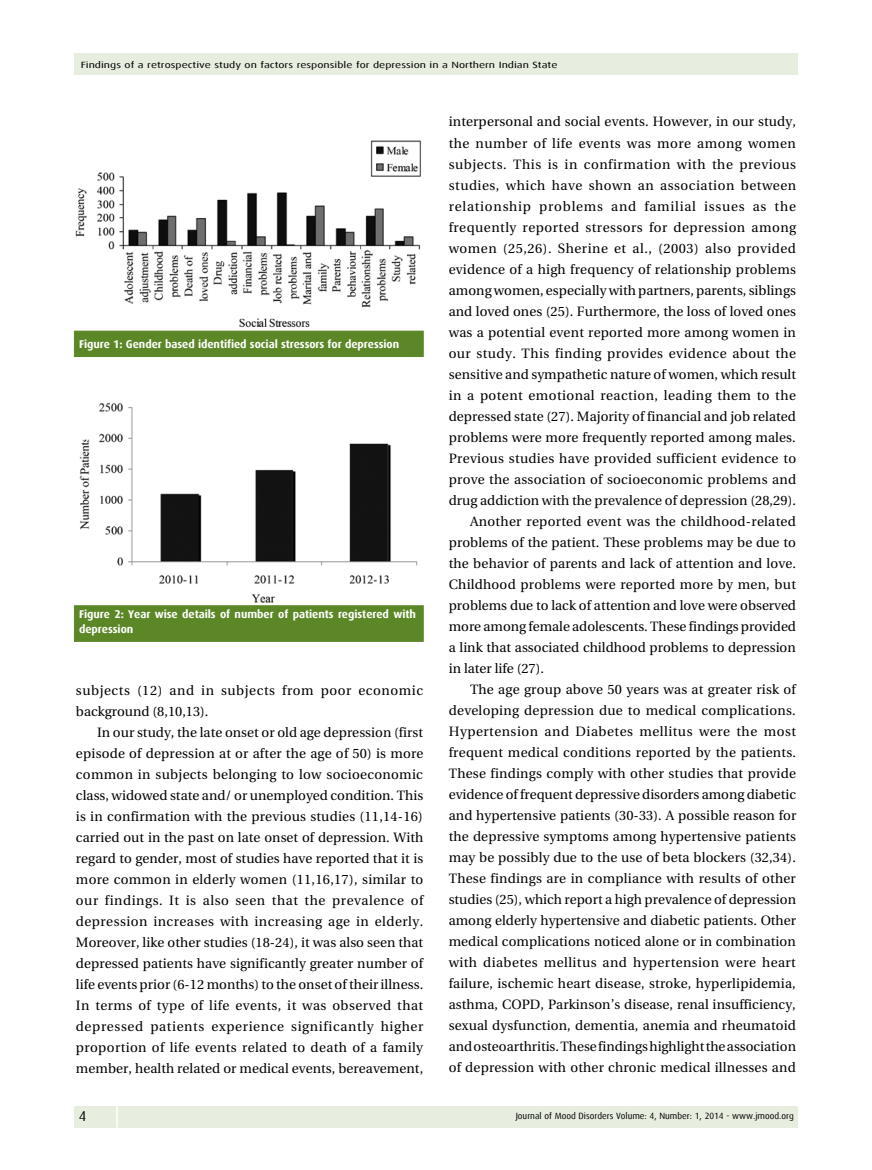
<style>
.page{position:relative;width:872px;height:1170px;background:#fff}
.page>*{position:absolute;margin:0;border:0;box-sizing:border-box;transform-origin:0 0}
.t1{font:14.25px "Dax";color:#000}
.t2{font:13.5px/21px "Utopia Medium Tr";letter-spacing:.015em;color:#000;text-align:justify}
.t3{font:13.5px "Utopia Medium Tr";letter-spacing:.035em;color:#000}
.t4{font:13.5px/21px "Utopia Medium Tr";letter-spacing:.04em;color:#000}
.t5{font:13.5px "Utopia Medium Tr";letter-spacing:.055em;color:#000}
.t6{font:700 11.25px/15px "Dax";letter-spacing:-.005em;color:#fff}
.t7{font:9px "Dax";color:#000;scale:1.3 1}
.t8{font:9px "Dax";color:#000}
</style>
<div class="page">
<div style="left:74px;top:1106px;width:723px;height:21px;background:#e7eddf"></div>
<hr style="left:116px;top:1106px;width:2px;height:21px;background:#fff">
<div style="left:74px;top:53px;width:723px;height:21px;background:#e7eddf"></div>
<img style="left:74px;top:140px;width:349px;height:191px">
<div style="left:74px;top:331px;width:349px;height:25px;background:#5c8727"></div>
<img style="left:79px;top:403px;width:339px;height:200px">
<div style="left:74px;top:605px;width:349px;height:36px;background:#5c8727;border:1px solid #5c8727"></div>
<p class="t7" style="left:81px;top:59px;width:368px">Findings of a retrospective study on factors responsible for depression in a Northern Indian State</p>
<p class="t6" style="left:79px;top:336px;width:322px">Figure 1: Gender based identified social stressors for depression</p>
<p class="t6" style="left:79px;top:607px;width:338px">Figure 2: Year wise details of number of patients registered with depression</p>
<p class="t4" style="left:76px;top:680px;width:349px">subjects (12) and in subjects from poor economic background (8,10,13).</p>
<p class="t2" style="left:76px;top:722px;width:349px;text-indent:21px">In our study, the late onset or old age depression (first episode of depression at or after the age of 50) is more common in subjects belonging to low socioeconomic class, widowed state and/ or unemployed condition. This is in confirmation with the previous studies (11,14-16) carried out in the past on late onset of depression. With regard to gender, most of studies have reported that it is more common in elderly women (11,16,17), similar to our findings. It is also seen that the prevalence of depression increases with increasing age in elderly.<br>Moreover, like other studies (18-24), it was also seen that depressed patients have significantly greater number of life events prior (6-12 months) to the onset of their illness.<br>In terms of type of life events, it was observed that depressed patients experience significantly higher proportion of life events related to death of a family member, health related or medical events, bereavement,</p>
<p class="t2" style="left:449px;top:111px;width:349px">interpersonal and social events. However, in our study,</p>
<p class="t3" style="left:449px;top:135px;width:349px">the number of life events was more among women</p>
<p class="t4" style="left:449px;top:153px;width:349px">subjects. This is in confirmation with the previous</p>
<p class="t4" style="left:449px;top:174px;width:349px">studies, which have shown an association between</p>
<p class="t5" style="left:449px;top:198px;width:349px">relationship problems and familial issues as the</p>
<p class="t3" style="left:449px;top:219px;width:349px">frequently reported stressors for depression among</p>
<p class="t3" style="left:449px;top:240px;width:349px">women (25,26). Sherine et al., (2003) also provided</p>
<p class="t2" style="left:449px;top:258px;width:349px">evidence of a high frequency of relationship problems</p>
<p class="t2" style="left:449px;top:279px;width:349px">among women, especially with partners, parents, siblings</p>
<p class="t2" style="left:449px;top:300px;width:349px">and loved ones (25). Furthermore, the loss of loved ones</p>
<p class="t2" style="left:449px;top:321px;width:348px">was a potential event reported more among women in</p>
<p class="t2" style="left:449px;top:342px;width:349px">our study. This finding provides evidence about the</p>
<p class="t2" style="left:449px;top:363px;width:349px">sensitive and sympathetic nature of women, which result</p>
<p class="t2" style="left:449px;top:384px;width:349px">in a potent emotional reaction, leading them to the</p>
<p class="t2" style="left:449px;top:405px;width:349px">depressed state (27). Majority of financial and job related</p>
<p class="t2" style="left:449px;top:426px;width:348px">problems were more frequently reported among males.</p>
<p class="t2" style="left:449px;top:447px;width:349px">Previous studies have provided sufficient evidence to</p>
<p class="t2" style="left:449px;top:468px;width:349px">prove the association of socioeconomic problems and</p>
<p class="t2" style="left:449px;top:490px;width:349px">drug addiction with the prevalence of depression (28,29).</p>
<p class="t2" style="left:470px;top:511px;width:327px">Another reported event was the childhood-related</p>
<p class="t2" style="left:449px;top:532px;width:349px">problems of the patient. These problems may be due to</p>
<p class="t2" style="left:449px;top:553px;width:349px">the behavior of parents and lack of attention and love.</p>
<p class="t2" style="left:449px;top:574px;width:349px">Childhood problems were reported more by men, but</p>
<p class="t2" style="left:449px;top:595px;width:349px">problems due to lack of attention and love were observed</p>
<p class="t2" style="left:449px;top:616px;width:349px">more among female adolescents. These findings provided</p>
<p class="t2" style="left:449px;top:637px;width:348px">a link that associated childhood problems to depression</p>
<p class="t2" style="left:449px;top:658px;width:97px">in later life (27).</p>
<p class="t2" style="left:470px;top:679px;width:327px">The age group above 50 years was at greater risk of</p>
<p class="t2" style="left:449px;top:700px;width:349px">developing depression due to medical complications.</p>
<p class="t3" style="left:449px;top:723px;width:349px">Hypertension and Diabetes mellitus were the most</p>
<p class="t2" style="left:449px;top:742px;width:349px">frequent medical conditions reported by the patients.</p>
<p class="t2" style="left:449px;top:763px;width:349px">These findings comply with other studies that provide</p>
<p class="t2" style="left:449px;top:784px;width:349px">evidence of frequent depressive disorders among diabetic</p>
<p class="t2" style="left:449px;top:805px;width:349px">and hypertensive patients (30-33). A possible reason for</p>
<p class="t2" style="left:449px;top:826px;width:349px">the depressive symptoms among hypertensive patients</p>
<p class="t2" style="left:449px;top:847px;width:349px">may be possibly due to the use of beta blockers (32,34).</p>
<p class="t2" style="left:449px;top:868px;width:348px">These findings are in compliance with results of other</p>
<p class="t2" style="left:449px;top:889px;width:349px">studies (25), which report a high prevalence of depression</p>
<p class="t2" style="left:449px;top:910px;width:349px">among elderly hypertensive and diabetic patients. Other</p>
<p class="t2" style="left:449px;top:931px;width:348px">medical complications noticed alone or in combination</p>
<p class="t2" style="left:449px;top:952px;width:349px">with diabetes mellitus and hypertension were heart</p>
<p class="t2" style="left:449px;top:973px;width:349px">failure, ischemic heart disease, stroke, hyperlipidemia,</p>
<p class="t2" style="left:449px;top:994px;width:348px">asthma, COPD, Parkinson’s disease, renal insufficiency,</p>
<p class="t2" style="left:449px;top:1015px;width:349px">sexual dysfunction, dementia, anemia and rheumatoid</p>
<p class="t2" style="left:449px;top:1036px;width:349px">and osteoarthritis. These findings highlight the association</p>
<p class="t2" style="left:449px;top:1057px;width:348px">of depression with other chronic medical illnesses and</p>
<p class="t1" style="left:79px;top:1108px;width:9px">4</p>
<p class="t8" style="left:515px;top:1111px;width:280px">Journal of Mood Disorders Volume: 4, Number: 1, 2014 - www.jmood.org</p>
</div>
